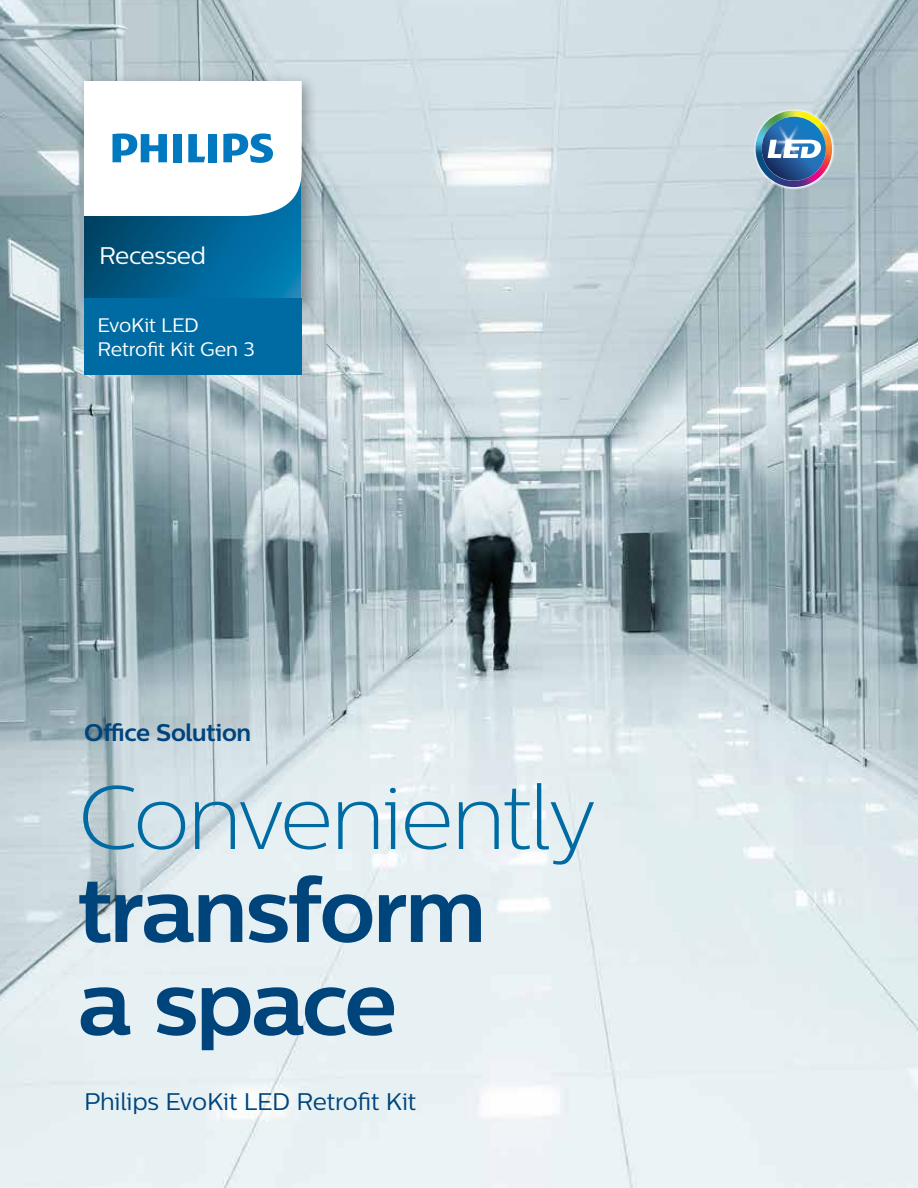
<style>
.page{position:relative;width:918px;height:1188px;background:#fff}
.page>*{position:absolute;margin:0;border:0;box-sizing:border-box;transform-origin:0 0}
.t1{font:700 90px/93px "Centrale Sans";letter-spacing:-.03em;color:#00447c}
.t2{font:90px "Centrale Sans X Light";letter-spacing:-.035em;color:#006ba3}
.t3{font:24px "Centrale Sans";letter-spacing:-.01em;color:#00447c}
.t4{font:700 24px "Centrale Sans";letter-spacing:-.015em;color:#00447c}
.t5{font:24px "Centrale Sans";letter-spacing:-.015em;color:#fff}
.t6{font:19.5px/24px "Centrale Sans";letter-spacing:-.01em;color:#fff}
</style>
<div class="page">
<img style="left:0;top:0;width:918px;height:1188px">
<svg style="left:753px;top:108px;width:82px;height:82px"></svg>
<img style="left:756px;top:111px;width:74px;height:76px">
<div style="left:76px;top:73px;width:242px;height:242px;background:#000;opacity:.35"></div>
<svg style="left:84px;top:81px;width:218px;height:217px"></svg>
<div style="left:84px;top:298px;width:218px;height:77px;background:#006ba3"></div>
<p class="t5" style="left:99px;top:242px;width:109px">Recessed</p>
<p class="t6" style="left:98px;top:313px;width:159px">EvoKit LED<br>Retrofit Kit Gen 3</p>
<p class="t4" style="left:84px;top:718px;width:169px">Office Solution</p>
<h1 class="t2" style="left:78px;top:767px;width:521px">Conveniently</h1>
<h1 class="t1" style="left:78px;top:862px;width:410px">transform a space</h1>
<p class="t3" style="left:84px;top:1088px;width:334px">Philips EvoKit LED Retrofit Kit</p>
</div>
